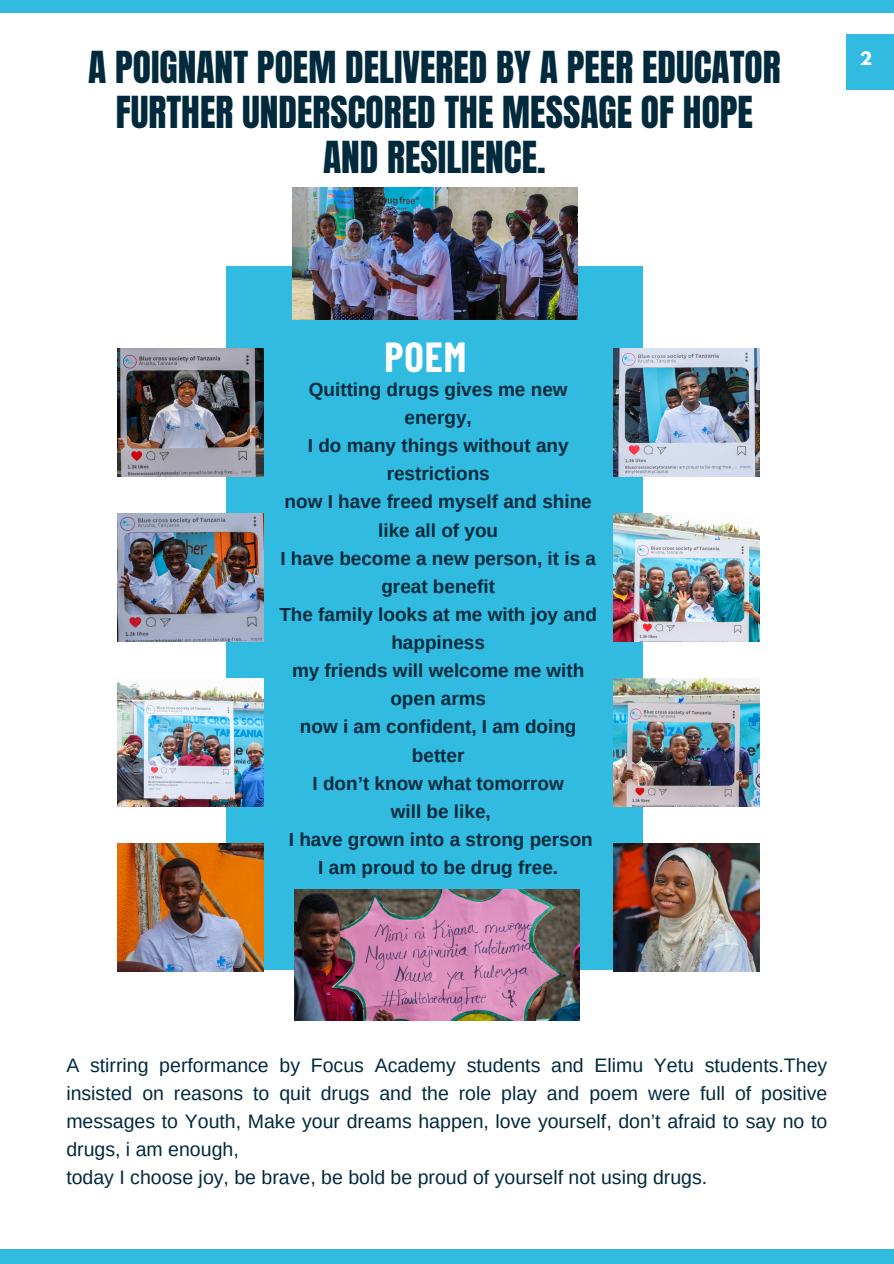
<style>
.page{position:relative;width:894px;height:1264px;background:#fff}
.page>*{position:absolute;margin:0;border:0;box-sizing:border-box;transform-origin:0 0}
.t1{font:700 41.1px "Barlow Condensed";color:#fff}
.t2{font:37.5px/45px "Anton";color:#022a3d;text-align:center}
.t3{font:19.5px/28.2px "Arimo";color:#022a3d;text-align:justify}
.t4{font:700 18.9px/28.2px "Arimo";color:#022a3d;text-align:center}
.t5{font:700 16.5px "League Spartan";color:#fff}
</style>
<div class="page">
<div style="left:226px;top:266px;width:416px;height:703px;background:#31bbe0"></div>
<div style="left:0;top:0;width:893px;height:12px;background:#31bbe0"></div>
<div style="left:0;top:1249px;width:893px;height:14px;background:#31bbe0"></div>
<div style="left:846px;top:34px;width:47px;height:55px;background:#31bbe0"></div>
<img style="left:293px;top:188px;width:284px;height:131px">
<img style="left:117px;top:348px;width:146px;height:128px">
<img style="left:117px;top:513px;width:146px;height:128px">
<img style="left:117px;top:678px;width:146px;height:128px">
<img style="left:117px;top:843px;width:146px;height:128px">
<img style="left:613px;top:348px;width:146px;height:128px">
<img style="left:613px;top:513px;width:146px;height:128px">
<img style="left:613px;top:678px;width:146px;height:128px">
<img style="left:613px;top:843px;width:146px;height:128px">
<img style="left:294px;top:889px;width:285px;height:131px">
<h3 class="t2" style="left:88px;top:45px;width:694px">A POIGNANT POEM DELIVERED BY A PEER EDUCATOR<br>FURTHER UNDERSCORED THE MESSAGE OF HOPE<br>AND RESILIENCE.</h3>
<p class="t1" style="left:384px;top:331px;width:83px">POEM</p>
<h1 class="t4" style="left:279px;top:375px;width:319px">Quitting drugs gives me new energy,<br>I do many things without any restrictions<br>now I have freed myself and shine like all of you<br>I have become a new person, it is a great benefit<br>The family looks at me with joy and happiness<br>my friends will welcome me with open arms<br>now i am confident, I am doing better<br>I don’t know what tomorrow<br>will be like,<br>I have grown into a strong person<br>I am proud to be drug free.</h1>
<h2 class="t5" style="left:859px;top:51px;width:14px">2</h2>
<p class="t3" style="left:66px;top:1050px;width:762px">A stirring performance by Focus Academy students and Elimu Yetu students.They insisted on reasons to quit drugs and the role play and poem were full of positive messages to Youth, Make your dreams happen, love yourself, don’t afraid to say no to drugs, i am enough,</p>
<p class="t3" style="left:66px;top:1163px;width:642px">today I choose joy, be brave, be bold be proud of yourself not using drugs.</p>
</div>
